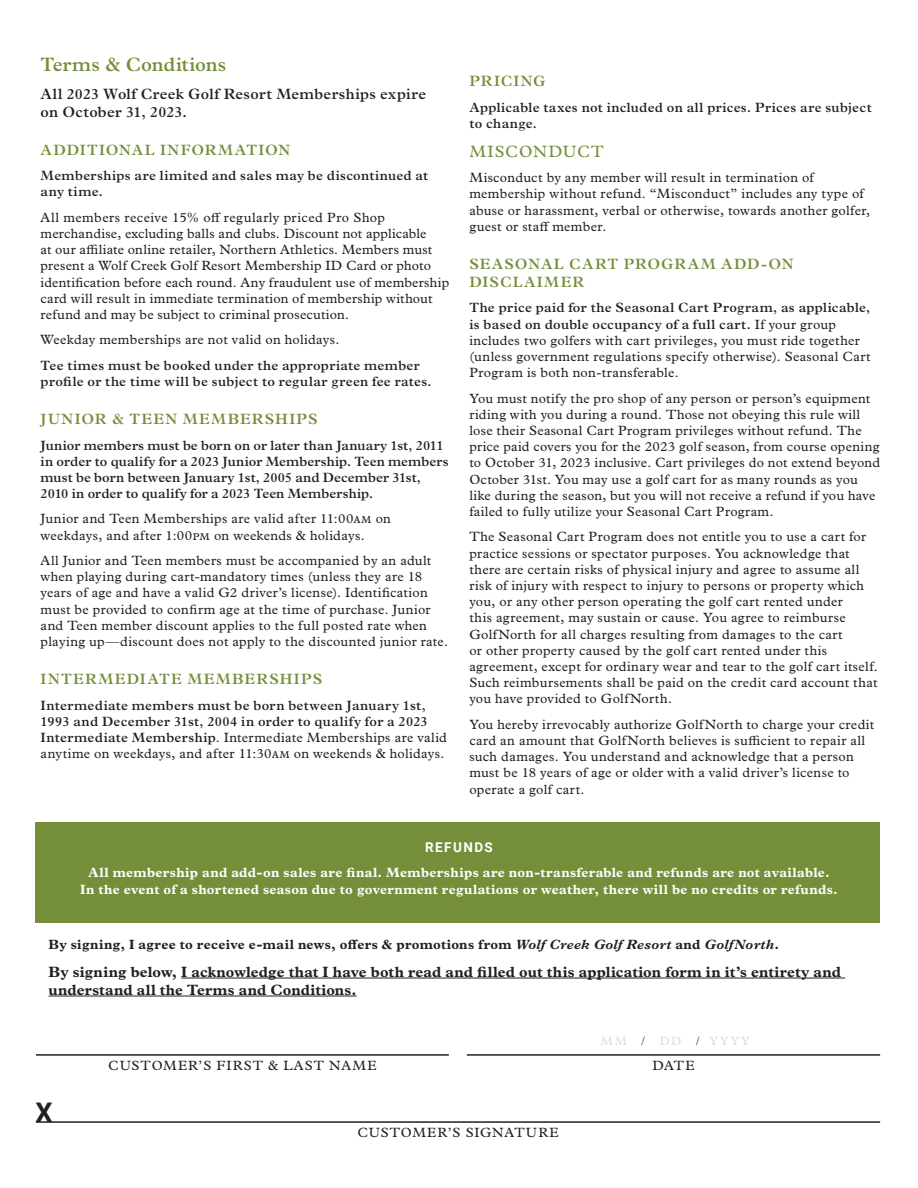
<style>
.page{position:relative;width:918px;height:1188px;background:#fff}
.page>*{position:absolute;margin:0;border:0;box-sizing:border-box;transform-origin:0 0}
.t1{font:700 27px "Roboto";color:#231f20}
.t2{font:600 19.5px "Plantin MT Pro";color:#748e39}
.t3{font:16.5px "Plantin MT Pro";letter-spacing:.05em;color:#748e39}
.t4{font:700 15px/18px "Plantin MT Pro";letter-spacing:.01em;color:#231f20}
.t5{font:600 15px/18px "Plantin MT Pro";letter-spacing:.075em;color:#748e39}
.t6{font:600 15px/18px "Plantin MT Pro";letter-spacing:.02em;color:#231f20}
.t7{font:13.5px/16.2px "Plantin MT Pro";letter-spacing:.025em;color:#231f20}
.t8{font:600 13.5px/16.2px "Plantin MT Pro";letter-spacing:.02em;color:#231f20}
.t9{font:700 13.5px/16.2px "Plantin MT Pro";letter-spacing:.025em;color:#fff;text-align:center}
.t10{font:700 13.5px "Plantin MT Pro";letter-spacing:.025em;color:#231f20}
.t11{font:13.5px "Plantin MT Pro";letter-spacing:.07em;color:#231f20}
.t12{font:13.5px "Plantin MT Pro";letter-spacing:.065em;color:#231f20}
.t13{font:700 13.5px "Roboto";letter-spacing:.105em;color:#fff}
.t14{font:12px "Plantin MT Pro";letter-spacing:.16em;color:#dcdddf}
.s1{font-weight:400}
.s2{font-weight:600}
.s3{font-style:italic}
.s4{color:#231f20}
</style>
<div class="page">
<hr style="left:181px;top:978px;width:664px;height:1px;background:#231f20">
<hr style="left:48px;top:996px;width:309px;height:1px;background:#231f20">
<hr style="left:36px;top:1121px;width:844px;height:2px;background:#231f20">
<hr style="left:36px;top:1054px;width:413px;height:2px;background:#231f20">
<hr style="left:467px;top:1054px;width:413px;height:2px;background:#231f20">
<div style="left:36px;top:822px;width:844px;height:101px;background:#748e39"></div>
<h2 class="t2" style="left:41px;top:53px;width:187px">Terms &amp; Conditions</h2>
<p class="t6" style="left:41px;top:84px;width:387px">All 2023 Wolf Creek Golf Resort Memberships expire on October 31, 2023.</p>
<p class="t5" style="left:41px;top:141px;width:251px">ADDITIONAL INFORMATION</p>
<p class="t8" style="left:41px;top:167px;width:389px">Memberships are limited and sales may be discontinued at any time.</p>
<p class="t7" style="left:41px;top:209px;width:410px">All members receive 15% off regularly priced Pro Shop merchandise, excluding balls and clubs. Discount not applicable<br>at our affiliate online retailer, Northern Athletics. Members must present a Wolf Creek Golf Resort Membership ID Card or photo identification before each round. Any fraudulent use of membership card will result in immediate termination of membership without refund and may be subject to criminal prosecution.</p>
<p class="t7" style="left:41px;top:332px;width:300px">Weekday memberships are not valid on holidays.</p>
<p class="t8" style="left:41px;top:357px;width:392px">Tee times must be booked under the appropriate member profile or the time will be subject to regular green fee rates.</p>
<p class="t5" style="left:41px;top:410px;width:279px">JUNIOR &amp; TEEN MEMBERSHIPS</p>
<p class="t8" style="left:41px;top:437px;width:410px">Junior members must be born on or later than January 1st, 2011 in order to qualify for a 2023 Junior Membership. Teen members must be born between January 1st, 2005 and December 31st, 2010 in order to qualify for a 2023 Teen Membership.</p>
<p class="t7" style="left:41px;top:511px;width:352px">Junior and Teen Memberships are valid after 11:00am on weekdays, and after 1:00pm on weekends &amp; holidays.</p>
<p class="t7" style="left:41px;top:553px;width:409px">All Junior and Teen members must be accompanied by an adult when playing during cart-mandatory times (unless they are 18 years of age and have a valid G2 driver’s license). Identification must be provided to confirm age at the time of purchase. Junior and Teen member discount applies to the full posted rate when playing up—discount does not apply to the discounted junior rate.</p>
<p class="t5" style="left:41px;top:670px;width:283px">INTERMEDIATE MEMBERSHIPS</p>
<p class="t8" style="left:41px;top:697px;width:408px">Intermediate members must be born between January 1st, 1993 and December 31st, 2004 in order to qualify for a 2023<br>Intermediate Membership<span class="s1">. Intermediate Memberships are valid anytime on weekdays, and after 11:30am on weekends &amp; holidays.</span></p>
<p class="t5" style="left:469px;top:72px;width:78px">PRICING</p>
<p class="t8" style="left:469px;top:99px;width:404px">Applicable taxes not included on all prices. Prices are subject to change.</p>
<p class="t3" style="left:469px;top:142px;width:136px">MISCONDUCT</p>
<p class="t7" style="left:469px;top:170px;width:402px">Misconduct by any member will result in termination of membership without refund. “Misconduct” includes any type of abuse or harassment, verbal or otherwise, towards another golfer, guest or staff member.</p>
<p class="t5" style="left:469px;top:255px;width:326px">SEASONAL CART PROGRAM ADD-ON<br>DISCLAIMER</p>
<p class="t7" style="left:469px;top:300px;width:403px"><span class="s2">The price paid for the Seasonal Cart Program, as applicable, is based on double occupancy of a full cart.</span> If your group includes two golfers with cart privileges, you must ride together (unless government regulations specify otherwise). Seasonal Cart Program is both non-transferable.</p>
<p class="t7" style="left:469px;top:390px;width:412px">You must notify the pro shop of any person or person’s equipment riding with you during a round. Those not obeying this rule will lose their Seasonal Cart Program privileges without refund. The price paid covers you for the 2023 golf season, from course opening to October 31, 2023 inclusive. Cart privileges do not extend beyond October 31st. You may use a golf cart for as many rounds as you like during the season, but you will not receive a refund if you have failed to fully utilize your Seasonal Cart Program.</p>
<p class="t7" style="left:469px;top:529px;width:410px">The Seasonal Cart Program does not entitle you to use a cart for practice sessions or spectator purposes. You acknowledge that there are certain risks of physical injury and agree to assume all risk of injury with respect to injury to persons or property which you, or any other person operating the golf cart rented under<br>this agreement, may sustain or cause. You agree to reimburse GolfNorth for all charges resulting from damages to the cart<br>or other property caused by the golf cart rented under this agreement, except for ordinary wear and tear to the golf cart itself.<br>Such reimbursements shall be paid on the credit card account that you have provided to GolfNorth.</p>
<p class="t7" style="left:469px;top:716px;width:406px">You hereby irrevocably authorize GolfNorth to charge your credit card an amount that GolfNorth believes is sufficient to repair all such damages. You understand and acknowledge that a person must be 18 years of age or older with a valid driver’s license to operate a golf cart.</p>
<p class="t13" style="left:425px;top:838px;width:69px">REFUNDS</p>
<p class="t9" style="left:80px;top:865px;width:759px">All membership and add-on sales are final. Memberships are non-transferable and refunds are not available.<br>In the event of a shortened season due to government regulations or weather, there will be no credits or refunds.</p>
<p class="t10" style="left:48px;top:937px;width:732px">By signing, I agree to receive e-mail news, offers &amp; promotions from <span class="s3">Wolf Creek Golf Resort</span> and <span class="s3">GolfNorth</span>.</p>
<p class="t4" style="left:48px;top:962px;width:794px">By signing below, I acknowledge that I have both read and filled out this application form in it’s entirety and understand all the Terms and Conditions.</p>
<p class="t14" style="left:601px;top:1035px;width:151px">MM <span class="s4">/</span> DD <span class="s4">/</span> YYYY</p>
<h1 class="t1" style="left:36px;top:1094px;width:19px">X</h1>
<p class="t11" style="left:108px;top:1058px;width:270px">CUSTOMER’S FIRST &amp; LAST NAME</p>
<p class="t7" style="left:652px;top:1057px;width:44px">DATE</p>
<p class="t12" style="left:357px;top:1125px;width:203px">CUSTOMER’S SIGNATURE</p>
</div>
